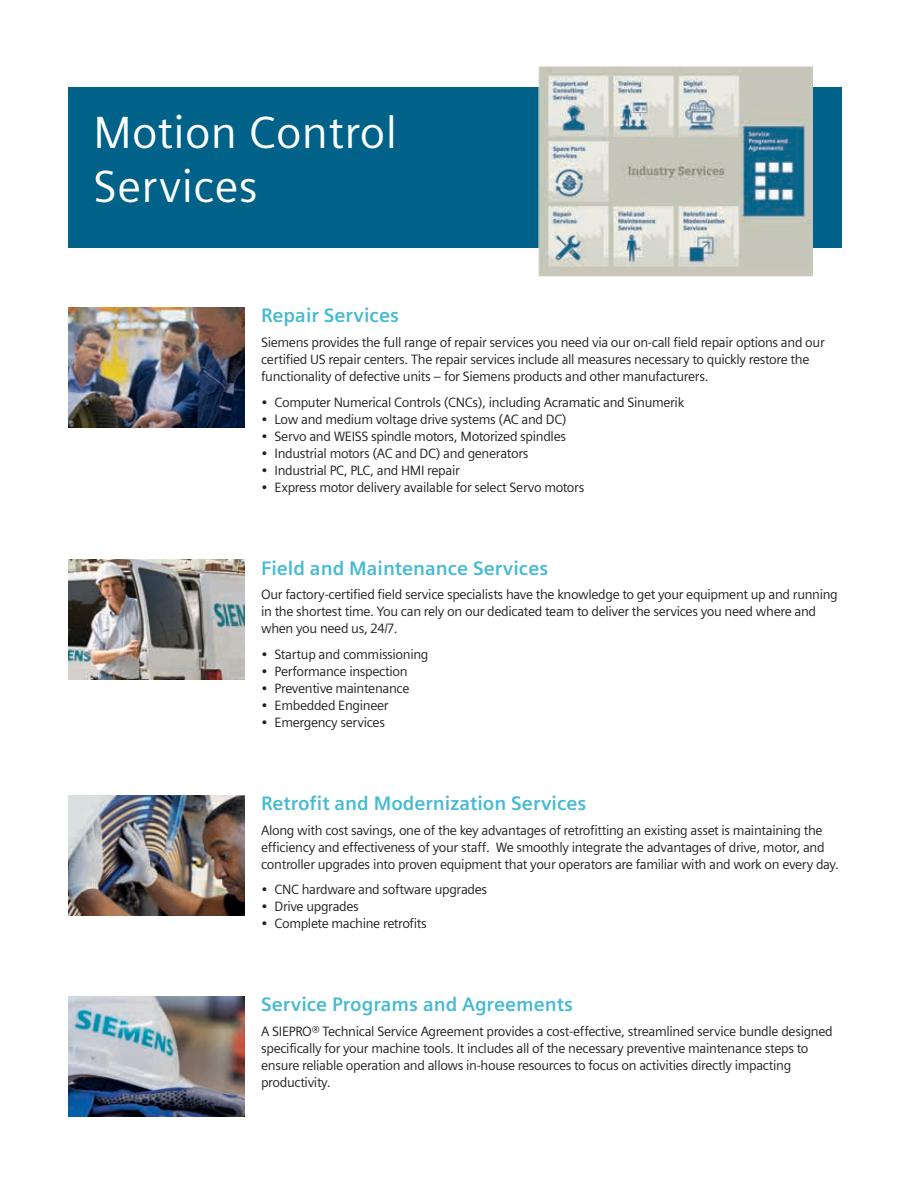
<style>
.page{position:relative;width:918px;height:1188px;background:#fff}
.page>*{position:absolute;margin:0;border:0;box-sizing:border-box;transform-origin:0 0}
.t1{font:45px/54px "Siemens Sans";letter-spacing:.01em;color:#fff}
.t2{font:700 19.5px "Siemens Sans";color:#45bad2}
.t3{font:13.5px/17px "Siemens Sans";letter-spacing:-.025em;color:#231f20}
</style>
<div class="page">
<img style="left:68px;top:308px;width:176px;height:120px">
<img style="left:68px;top:560px;width:176px;height:119px">
<img style="left:68px;top:796px;width:176px;height:119px">
<img style="left:68px;top:997px;width:176px;height:119px">
<div style="left:68px;top:87px;width:773px;height:161px;background:#006288"></div>
<img style="left:538px;top:66px;width:275px;height:211px">
<h1 class="t1" style="left:94px;top:105px;width:305px">Motion Control<br>Services</h1>
<h2 class="t2" style="left:261px;top:305px;width:139px">Repair Services</h2>
<p class="t3" style="left:261px;top:334px;width:565px">Siemens provides the full range of repair services you need via our on-call field repair options and our certified US repair centers. The repair services include all measures necessary to quickly restore the functionality of defective units – for Siemens products and other manufacturers.</p>
<p class="t3" style="left:261px;top:394px;width:425px">• Computer Numerical Controls (CNCs), including Acramatic and Sinumerik</p>
<p class="t3" style="left:261px;top:411px;width:307px">• Low and medium voltage drive systems (AC and DC)</p>
<p class="t3" style="left:261px;top:428px;width:307px">• Servo and WEISS spindle motors, Motorized spindles</p>
<p class="t3" style="left:261px;top:445px;width:269px">• Industrial motors (AC and DC) and generators</p>
<p class="t3" style="left:261px;top:462px;width:200px">• Industrial PC, PLC, and HMI repair</p>
<p class="t3" style="left:261px;top:479px;width:325px">• Express motor delivery available for select Servo motors</p>
<h2 class="t2" style="left:261px;top:557px;width:289px">Field and Maintenance Services</h2>
<p class="t3" style="left:261px;top:586px;width:578px">Our factory-certified field service specialists have the knowledge to get your equipment up and running in the shortest time. You can rely on our dedicated team to deliver the services you need where and when you need us, 24/7.</p>
<p class="t3" style="left:261px;top:646px;width:169px">• Startup and commissioning</p>
<p class="t3" style="left:261px;top:663px;width:148px">• Performance inspection</p>
<p class="t3" style="left:261px;top:680px;width:150px">• Preventive maintenance</p>
<p class="t3" style="left:261px;top:697px;width:129px">• Embedded Engineer</p>
<p class="t3" style="left:261px;top:714px;width:126px">• Emergency services</p>
<h2 class="t2" style="left:261px;top:792px;width:327px">Retrofit and Modernization Services</h2>
<p class="t3" style="left:261px;top:822px;width:580px">Along with cost savings, one of the key advantages of retrofitting an existing asset is maintaining the efficiency and effectiveness of your staff. We smoothly integrate the advantages of drive, motor, and controller upgrades into proven equipment that your operators are familiar with and work on every day.</p>
<p class="t3" style="left:261px;top:881px;width:228px">• CNC hardware and software upgrades</p>
<p class="t3" style="left:261px;top:898px;width:99px">• Drive upgrades</p>
<p class="t3" style="left:261px;top:915px;width:167px">• Complete machine retrofits</p>
<h2 class="t2" style="left:261px;top:993px;width:313px">Service Programs and Agreements</h2>
<p class="t3" style="left:261px;top:1023px;width:573px">A SIEPRO® Technical Service Agreement provides a cost-effective, streamlined service bundle designed specifically for your machine tools. It includes all of the necessary preventive maintenance steps to ensure reliable operation and allows in-house resources to focus on activities directly impacting productivity.</p>
</div>
